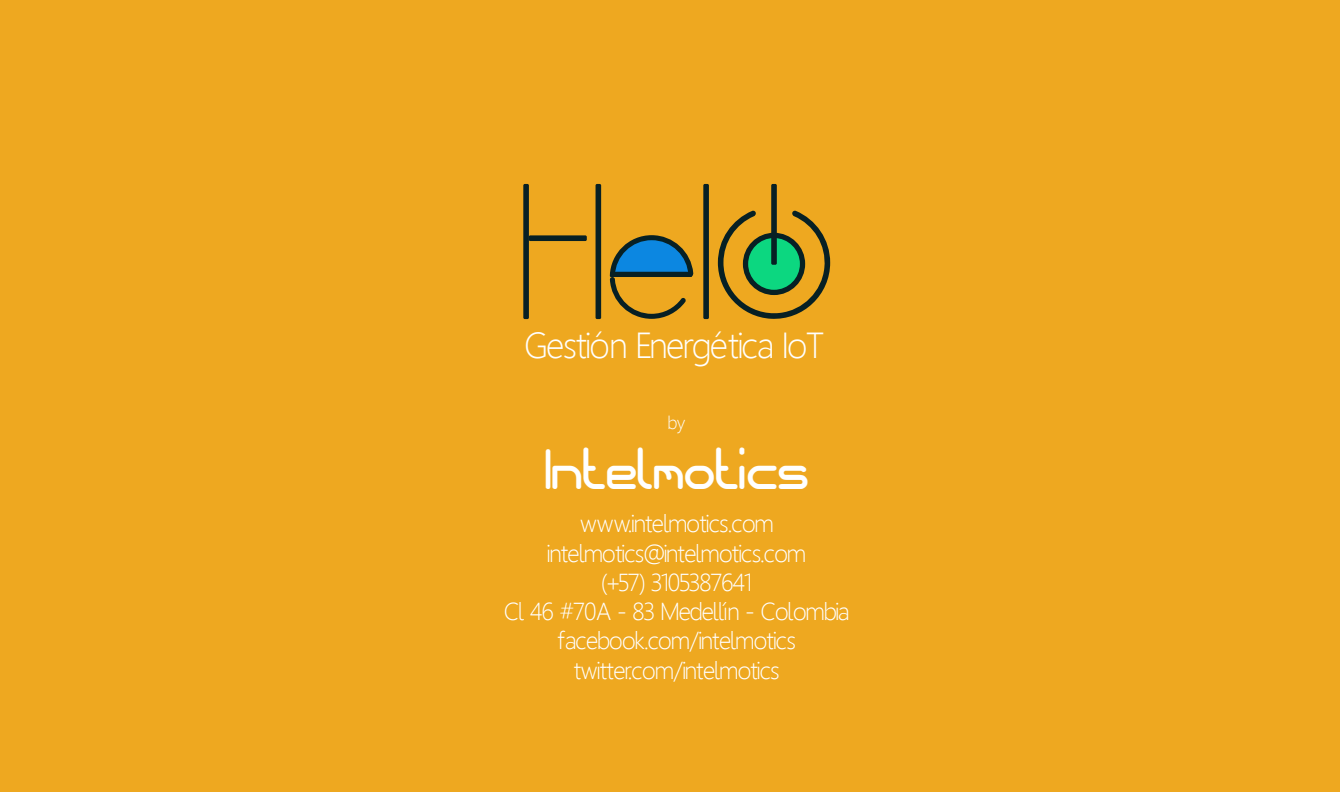
<style>
.page{position:relative;width:1340px;height:792px;background:#fff}
.page>*{position:absolute;margin:0;border:0;box-sizing:border-box;transform-origin:0 0}
.t1{font:45.5px "internationalist";color:#fff}
.t2{font:300 36.23px "Homizio";color:#fff}
.t3{font:300 24.5px/29.2px "Homizio";color:#fff;text-align:center}
.t4{font:300 18.2px "Homizio";color:#fff}
</style>
<div class="page">
<div style="left:1px;top:0;width:1338px;height:791px;background:#eea820"></div>
<svg style="left:718px;top:210px;width:112px;height:109px"></svg>
<div style="left:771px;top:184px;width:5px;height:81px;background:#072024;border-radius:2px"></div>
<div style="left:703px;top:184px;width:6px;height:135px;background:#072024;border-radius:2px"></div>
<svg style="left:610px;top:235px;width:83px;height:84px"></svg>
<div style="left:610px;top:271px;width:82px;height:6px;background:#072024"></div>
<div style="left:595px;top:184px;width:6px;height:135px;background:#072024;border-radius:2px"></div>
<div style="left:523px;top:184px;width:6px;height:135px;background:#072024;border-radius:2px"></div>
<div style="left:528px;top:235px;width:59px;height:6px;background:#072024;border-radius:2px"></div>
<h2 class="t2" style="left:525px;top:323px;width:300px">Gestión Energética IoT</h2>
<p class="t4" style="left:668px;top:412px;width:19px">by</p>
<h1 class="t1" style="left:545px;top:440px;width:265px">Intelmotics</h1>
<p class="t3" style="left:547px;top:509px;width:260px">www.intelmotics.com intelmotics@intelmotics.com</p>
<p class="t3" style="left:504px;top:596px;width:346px">Cl 46 #70A - 83 Medellín - Colombia facebook.com/intelmotics twitter.com/intelmotics</p>
<p class="t3" style="left:602px;top:567px;width:150px">(+57) 3105387641</p>
</div>
